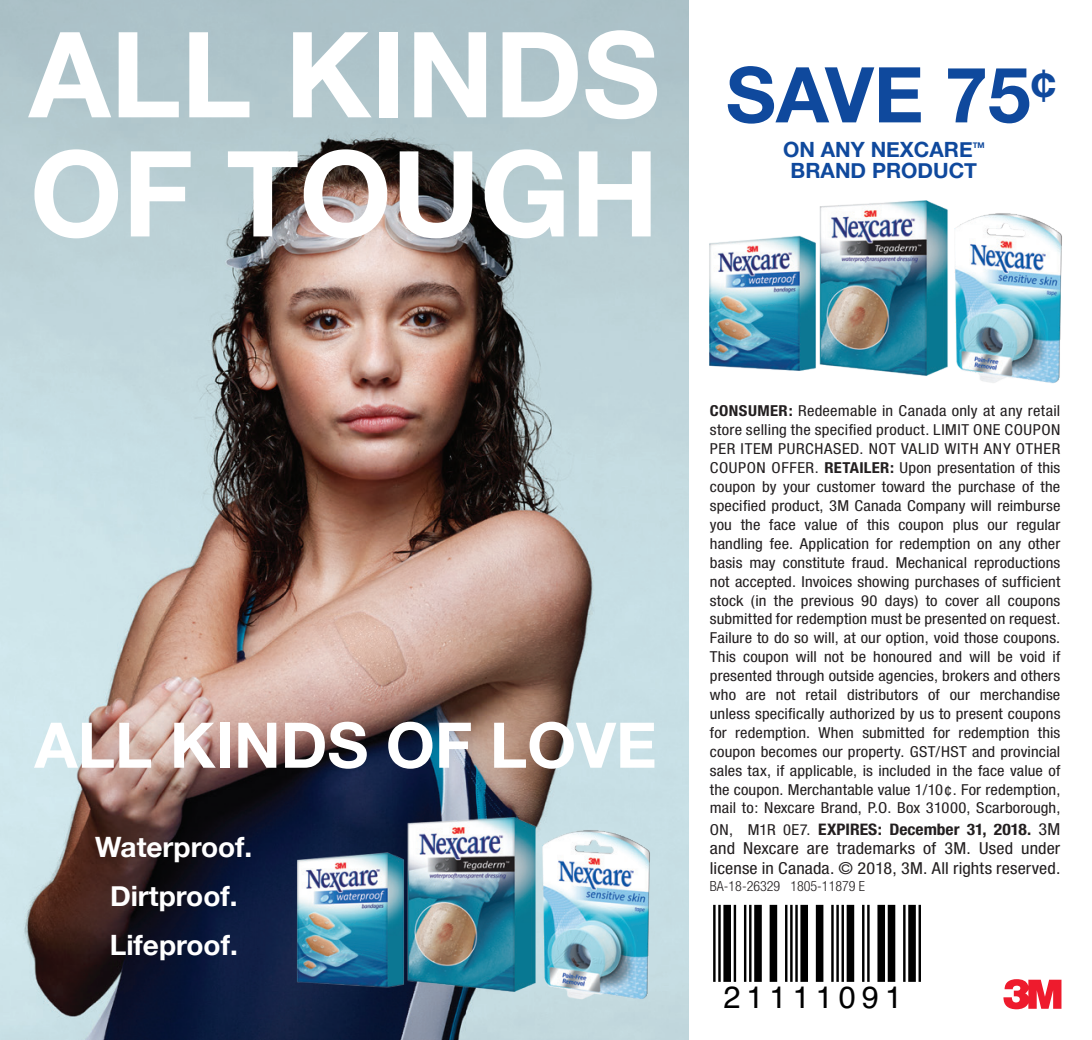
<style>
.page{position:relative;width:1092px;height:1040px;background:#fff}
.page>*{position:absolute;margin:0;border:0;box-sizing:border-box;transform-origin:0 0}
.t1{font:700 119px "Helvetica Neue";color:#fff}
.t2{font:700 77px "Helvetica Neue";color:#0f499d}
.t3{font:700 63px "Helvetica Neue";color:#fff}
.t4{font:700 44.8px "Helvetica Neue";color:#0f499d}
.t5{font:30.8px "Helvetica";letter-spacing:.195em;color:#000}
.t6{font:700 28px/49px "Helvetica Neue";color:#fff;text-align:center}
.t7{font:700 21px "Helvetica Neue";color:#0f499d}
.t8{font:condensed 16.45px/19.6px "Helvetica Neue";letter-spacing:.01em;color:#231f20;scale:1.1 1}
.t9{font:700 condensed 16.1px "Helvetica Neue";color:#231f20;scale:1.1 1}
.t10{font:condensed 15.05px/18.9px "Helvetica Neue";letter-spacing:.01em;color:#231f20;text-align:justify;scale:1.1 1}
.t11{font:300 condensed 14px "Helvetica Neue";color:#231f20}
.t12{font:700 7.7px "Helvetica Neue";color:#0f499d}
.s1{font-weight:700}
.s2{font-weight:400;font-size:15.05px}
.s3{font-weight:400;font-size:16.45px}
</style>
<div class="page">
<svg style="left:1003px;top:979px;width:58px;height:30px"></svg>
<hr style="left:713px;top:904px;width:2px;height:77px;background:#000">
<hr style="left:718px;top:904px;width:2px;height:77px;background:#000">
<div style="left:723px;top:904px;width:8px;height:77px;background:#000"></div>
<hr style="left:733px;top:904px;width:3px;height:77px;background:#000">
<hr style="left:744px;top:904px;width:2px;height:77px;background:#000">
<hr style="left:749px;top:904px;width:2px;height:77px;background:#000">
<div style="left:754px;top:904px;width:7px;height:77px;background:#000"></div>
<div style="left:769px;top:904px;width:8px;height:77px;background:#000"></div>
<hr style="left:785px;top:904px;width:2px;height:77px;background:#000">
<hr style="left:790px;top:904px;width:2px;height:77px;background:#000">
<hr style="left:795px;top:904px;width:2px;height:77px;background:#000">
<div style="left:800px;top:904px;width:8px;height:77px;background:#000"></div>
<div style="left:815px;top:904px;width:8px;height:77px;background:#000"></div>
<hr style="left:831px;top:904px;width:2px;height:77px;background:#000">
<hr style="left:836px;top:904px;width:2px;height:77px;background:#000">
<hr style="left:841px;top:904px;width:2px;height:77px;background:#000">
<div style="left:846px;top:904px;width:8px;height:77px;background:#000"></div>
<hr style="left:862px;top:904px;width:2px;height:77px;background:#000">
<hr style="left:867px;top:904px;width:2px;height:77px;background:#000">
<div style="left:877px;top:904px;width:8px;height:77px;background:#000"></div>
<div style="left:887px;top:904px;width:8px;height:77px;background:#000"></div>
<hr style="left:903px;top:904px;width:2px;height:77px;background:#000">
<div style="left:908px;top:904px;width:7px;height:77px;background:#000"></div>
<hr style="left:918px;top:904px;width:2px;height:77px;background:#000">
<img style="left:0;top:0;width:689px;height:1040px">
<img style="left:709px;top:200px;width:353px;height:184px">
<img style="left:282px;top:801px;width:382px;height:213px">
<h1 class="t1" style="left:29px;top:-19px;width:632px">ALL KINDS</h1>
<h1 class="t1" style="left:30px;top:101px;width:630px">OF TOUGH</h1>
<h2 class="t2" style="left:725px;top:34px;width:306px">SAVE 75</h2>
<h3 class="t4" style="left:1030px;top:46px;width:26px">¢</h3>
<h3 class="t7" style="left:783px;top:133px;width:191px">ON ANY NEXCARE</h3>
<p class="t12" style="left:972px;top:139px;width:13px">TM</p>
<h3 class="t7" style="left:790px;top:154px;width:188px">BRAND PRODUCT</h3>
<h3 class="t3" style="left:34px;top:695px;width:623px">ALL KINDS OF LOVE</h3>
<h3 class="t6" style="left:95px;top:823px;width:159px">Waterproof.<br>Dirtproof.<br>Lifeproof.</h3>
<p class="t10" style="left:709px;top:401px;width:320px"><span class="s1">CONSUMER:</span> Redeemable in Canada only at any retail store selling the specified product. LIMIT ONE COUPON PER ITEM PURCHASED. NOT VALID WITH ANY OTHER COUPON OFFER. <span class="s1">RETAILER:</span> Upon presentation of this coupon by your customer toward the purchase of the specified product, 3M Canada Company will reimburse you the face value of this coupon plus our regular handling fee. Application for redemption on any other basis may constitute fraud. Mechanical reproductions not accepted. Invoices showing purchases of sufficient stock (in the previous 90 days) to cover all coupons submitted for redemption must be presented on request.<br>Failure to do so will, at our option, void those coupons.<br>This coupon will not be honoured and will be void if presented through outside agencies, brokers and others who are not retail distributors of our merchandise unless specifically authorized by us to present coupons for redemption. When submitted for redemption this coupon becomes our property. GST/HST and provincial sales tax, if applicable, is included in the face value of the coupon. Merchantable value 1/10¢. For redemption, mail to: Nexcare Brand, P.O. Box 31000, Scarborough,</p>
<p class="t9" style="left:709px;top:819px;width:320px"><span class="s2">ON, M1R 0E7.</span> EXPIRES: December 31, 2018. <span class="s3">3M</span></p>
<p class="t8" style="left:709px;top:838px;width:320px">and Nexcare are trademarks of 3M. Used under license in Canada. © 2018, 3M. All rights reserved.</p>
<p class="t11" style="left:709px;top:877px;width:157px">BA-18-26329 1805-11879 E</p>
<h3 class="t5" style="left:723px;top:973px;width:180px">21111091</h3>
</div>
